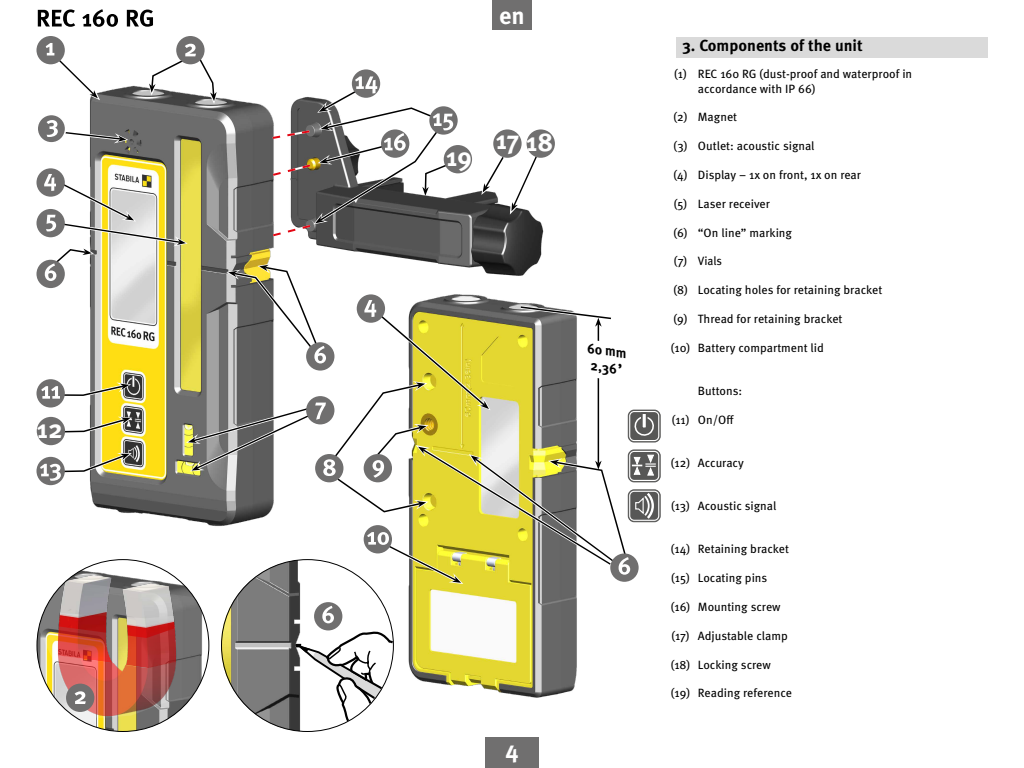
<style>
.page{position:relative;width:1024px;height:768px;background:#fff}
.page>*{position:absolute;margin:0;border:0;box-sizing:border-box;transform-origin:0 0}
.Meta_Bold_26_pt{font:700 26px "Meta Pro";letter-spacing:-.005em;color:#fff}
.t1{font:700 24px "Meta Pro";color:#fff}
.Überschriften{font:700 16px "Meta Pro";color:#000}
.t2{font:700 14px "Meta Pro";color:#000;scale:.96 1}
.Meta_Book_Roman_12_A{font:12px/14.4px "Meta Pro";color:#000}
.Meta_Book_Roman_12_A-2{font:12px "Meta Pro";color:#000;scale:.95 1}
</style>
<div class="page">
<svg style="left:38px;top:9px;width:115px;height:18px"></svg>
<div style="left:485px;top:738px;width:54px;height:30px;background:#706f6f"></div>
<div style="left:492px;top:0;width:40px;height:30px;background:#706f6f"></div>
<div style="left:676px;top:37px;width:312px;height:21px;background:#dadada"></div>
<div style="left:628px;top:450px;width:32px;height:32px;background:#666665;border-radius:6px"></div>
<div style="left:628px;top:450px;width:33px;height:32px;border:1px solid #575756;border-radius:6px"></div>
<div style="left:630px;top:451px;width:29px;height:29px;background:#575756;border-radius:4px"></div>
<div style="left:629px;top:451px;width:30px;height:30px;border:1px solid #fff;border-radius:4px"></div>
<div style="left:628px;top:489px;width:33px;height:33px;border:1px solid #575756;border-radius:6px"></div>
<div style="left:630px;top:491px;width:29px;height:29px;background:#575756;border-radius:4px"></div>
<div style="left:629px;top:491px;width:30px;height:30px;border:1px solid #fff;border-radius:4px"></div>
<div style="left:628px;top:410px;width:32px;height:32px;background:#666665;border-radius:6px"></div>
<div style="left:628px;top:410px;width:33px;height:32px;border:1px solid #575756;border-radius:6px"></div>
<div style="left:630px;top:412px;width:29px;height:29px;background:#575756;border-radius:4px"></div>
<div style="left:629px;top:411px;width:30px;height:30px;border:1px solid #fff;border-radius:4px"></div>
<img style="left:38px;top:588px;width:165px;height:112px">
<img style="left:38px;top:629px;width:152px;height:103px">
<img style="left:177px;top:584px;width:17px;height:13px">
<img style="left:58px;top:638px;width:119px;height:17px">
<img style="left:58px;top:655px;width:119px;height:62px">
<img style="left:58px;top:584px;width:119px;height:54px">
<div style="left:176px;top:36px;width:29px;height:28px;background:#706f6f;border-radius:50%"></div>
<div style="left:66px;top:684px;width:28px;height:28px;background:#706f6f;border-radius:50%"></div>
<svg style="left:75px;top:691px;width:11px;height:13px"></svg>
<svg style="left:37px;top:115px;width:29px;height:28px"></svg>
<div style="left:36px;top:114px;width:30px;height:30px;border:2px solid #fff;border-radius:50%"></div>
<svg style="left:36px;top:168px;width:29px;height:29px"></svg>
<svg style="left:36px;top:209px;width:29px;height:28px"></svg>
<div style="left:36px;top:36px;width:29px;height:28px;background:#706f6f;border-radius:50%"></div>
<svg style="left:36px;top:260px;width:29px;height:28px"></svg>
<img style="left:408px;top:584px;width:169px;height:114px">
<svg style="left:302px;top:631px;width:92px;height:93px"></svg>
<img style="left:221px;top:584px;width:81px;height:147px">
<div style="left:314px;top:602px;width:28px;height:28px;background:#706f6f;border-radius:50%"></div>
<svg style="left:322px;top:606px;width:12px;height:17px"></svg>
<svg style="left:36px;top:379px;width:29px;height:29px"></svg>
<div style="left:37px;top:417px;width:28px;height:28px;background:#706f6f;border-radius:50%"></div>
<svg style="left:36px;top:457px;width:29px;height:28px"></svg>
<svg style="left:40px;top:43px;width:616px;height:541px"></svg>
<p class="Meta_Bold_26_pt" style="left:37px;top:409px;width:27px">12</p>
<h2 class="t1" style="left:499px;top:-3px;width:27px">en</h2>
<p class="Meta_Bold_26_pt" style="left:446px;top:137px;width:27px">19</p>
<p class="Meta_Bold_26_pt" style="left:496px;top:120px;width:25px">17</p>
<p class="Meta_Bold_26_pt" style="left:526px;top:121px;width:28px">18</p>
<p class="t2" style="left:589px;top:337px;width:43px;rotate:7deg">60 mm</p>
<p class="t2" style="left:593px;top:355px;width:29px;rotate:7deg">2,36</p>
<h2 class="t1" style="left:505px;top:731px;width:15px">4</h2>
<p class="Überschriften" style="left:682px;top:33px;width:182px">3. Components of the unit</p>
<p class="Meta_Book_Roman_12_A" style="left:698px;top:66px;width:216px">REC 160 RG (dust-proof and waterproof in accordance with IP 66)</p>
<p class="Meta_Book_Roman_12_A" style="left:698px;top:109px;width:41px">Magnet</p>
<p class="Meta_Book_Roman_12_A" style="left:698px;top:138px;width:118px">Outlet: acoustic signal</p>
<p class="Meta_Book_Roman_12_A" style="left:698px;top:167px;width:165px">Display – 1x on front, 1x on rear</p>
<p class="Meta_Book_Roman_12_A" style="left:698px;top:196px;width:73px">Laser receiver</p>
<p class="Meta_Book_Roman_12_A" style="left:698px;top:224px;width:96px">“On line” marking</p>
<p class="Meta_Book_Roman_12_A-2" style="left:698px;top:252px;width:27px">Vials</p>
<p class="Meta_Book_Roman_12_A" style="left:698px;top:282px;width:186px">Locating holes for retaining bracket</p>
<p class="Meta_Book_Roman_12_A" style="left:698px;top:311px;width:146px">Thread for retaining bracket</p>
<p class="Meta_Book_Roman_12_A" style="left:698px;top:340px;width:127px">Battery compartment lid</p>
<p class="Meta_Book_Roman_12_A" style="left:698px;top:383px;width:46px">Buttons:</p>
<p class="Meta_Book_Roman_12_A" style="left:698px;top:412px;width:37px">On/Off</p>
<p class="Meta_Book_Roman_12_A" style="left:698px;top:455px;width:47px">Accuracy</p>
<p class="Meta_Book_Roman_12_A" style="left:698px;top:498px;width:80px">Acoustic signal</p>
<p class="Meta_Book_Roman_12_A" style="left:698px;top:541px;width:93px">Retaining bracket</p>
<p class="Meta_Book_Roman_12_A" style="left:698px;top:570px;width:71px">Locating pins</p>
<p class="Meta_Book_Roman_12_A" style="left:698px;top:599px;width:84px">Mounting screw</p>
<p class="Meta_Book_Roman_12_A" style="left:698px;top:628px;width:91px">Adjustable clamp</p>
<p class="Meta_Book_Roman_12_A" style="left:698px;top:656px;width:75px">Locking screw</p>
<p class="Meta_Book_Roman_12_A" style="left:698px;top:685px;width:96px">Reading reference</p>
<p class="Meta_Book_Roman_12_A" style="left:674px;top:66px;width:14px">(1)</p>
<p class="Meta_Book_Roman_12_A" style="left:674px;top:109px;width:15px">(2)</p>
<p class="Meta_Book_Roman_12_A" style="left:674px;top:138px;width:15px">(3)</p>
<p class="Meta_Book_Roman_12_A" style="left:673px;top:167px;width:16px">(4)</p>
<p class="Meta_Book_Roman_12_A" style="left:674px;top:196px;width:15px">(5)</p>
<p class="Meta_Book_Roman_12_A" style="left:673px;top:224px;width:16px">(6)</p>
<p class="Meta_Book_Roman_12_A" style="left:674px;top:253px;width:15px">(7)</p>
<p class="Meta_Book_Roman_12_A" style="left:673px;top:282px;width:16px">(8)</p>
<p class="Meta_Book_Roman_12_A" style="left:673px;top:311px;width:16px">(9)</p>
<p class="Meta_Book_Roman_12_A" style="left:671px;top:340px;width:21px">(10)</p>
<p class="Meta_Book_Roman_12_A" style="left:672px;top:412px;width:19px">(11)</p>
<p class="Meta_Book_Roman_12_A" style="left:671px;top:455px;width:21px">(12)</p>
<p class="Meta_Book_Roman_12_A" style="left:671px;top:498px;width:20px">(13)</p>
<p class="Meta_Book_Roman_12_A" style="left:671px;top:541px;width:21px">(14)</p>
<p class="Meta_Book_Roman_12_A" style="left:671px;top:570px;width:20px">(15)</p>
<p class="Meta_Book_Roman_12_A" style="left:671px;top:599px;width:21px">(16)</p>
<p class="Meta_Book_Roman_12_A" style="left:671px;top:628px;width:20px">(17)</p>
<p class="Meta_Book_Roman_12_A" style="left:671px;top:656px;width:21px">(18)</p>
<p class="Meta_Book_Roman_12_A" style="left:671px;top:685px;width:21px">(19)</p>
</div>
